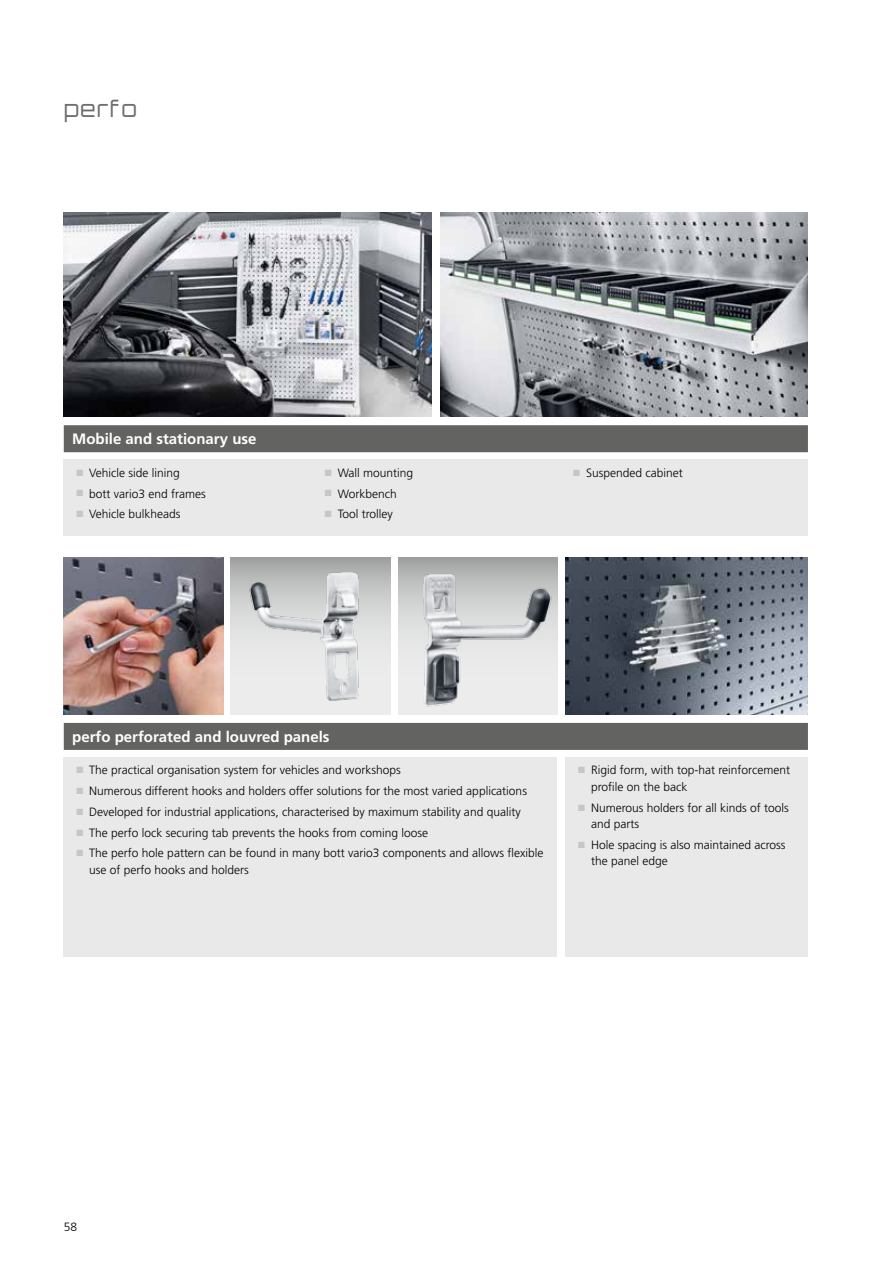
<style>
.page{position:relative;width:893px;height:1263px;background:#fff}
.page>*{position:absolute;margin:0;border:0;box-sizing:border-box;transform-origin:0 0}
.t1{font:300 22.5px "Orbitron CE";color:#6f6f6e}
.t2{font:700 15px "Frutiger LT Pro";color:#fff}
.t3{font:300 12px/16.5px "Frutiger LT Pro";color:#000}
.s1{color:#c5c6c6}
</style>
<div class="page">
<img style="left:440px;top:213px;width:368px;height:204px">
<img style="left:231px;top:557px;width:159px;height:157px">
<img style="left:64px;top:557px;width:159px;height:157px">
<img style="left:398px;top:557px;width:159px;height:157px">
<img style="left:566px;top:557px;width:242px;height:157px">
<img style="left:64px;top:213px;width:368px;height:204px">
<div style="left:64px;top:757px;width:493px;height:199px;background:#e9e9e9"></div>
<div style="left:566px;top:757px;width:242px;height:199px;background:#e9e9e9"></div>
<div style="left:64px;top:459px;width:744px;height:77px;background:#e9e9e9"></div>
<div style="left:64px;top:723px;width:744px;height:27px;background:#636362"></div>
<div style="left:64px;top:425px;width:744px;height:27px;background:#636362"></div>
<h1 class="t1" style="left:64px;top:95px;width:75px">perf o</h1>
<p class="t2" style="left:72px;top:430px;width:186px">Mobile and stationary use</p>
<p class="t3" style="left:77px;top:464px;width:105px"><span class="s1">■</span> Vehicle side lining</p>
<p class="t3" style="left:77px;top:485px;width:131px"><span class="s1">■</span> bott vario3 end frames</p>
<p class="t3" style="left:77px;top:506px;width:106px"><span class="s1">■</span> Vehicle bulkheads</p>
<p class="t3" style="left:325px;top:464px;width:90px"><span class="s1">■</span> Wall mounting</p>
<p class="t3" style="left:325px;top:485px;width:73px"><span class="s1">■</span> Workbench</p>
<p class="t3" style="left:325px;top:506px;width:69px"><span class="s1">■</span> Tool trolley</p>
<p class="t3" style="left:573px;top:464px;width:111px"><span class="s1">■</span> Suspended cabinet</p>
<p class="t2" style="left:72px;top:728px;width:259px">perfo perforated and louvred panels</p>
<p class="t3" style="left:77px;top:762px;width:326px"><span class="s1">■</span> The practical organisation system for vehicles and workshops</p>
<p class="t3" style="left:77px;top:783px;width:452px"><span class="s1">■</span> Numerous different hooks and holders offer solutions for the most varied applications</p>
<p class="t3" style="left:77px;top:804px;width:446px"><span class="s1">■</span> Developed for industrial applications, characterised by maximum stability and quality</p>
<p class="t3" style="left:77px;top:824px;width:353px"><span class="s1">■</span> The perfo lock securing tab prevents the hooks from coming loose</p>
<p class="t3" style="left:89px;top:845px;width:456px;text-indent:-13px"><span class="s1">■</span> The perfo hole pattern can be found in many bott vario3 components and allows flexible use of perfo hooks and holders</p>
<p class="t3" style="left:591px;top:762px;width:200px;text-indent:-13px"><span class="s1">■</span> Rigid form, with top-hat reinforcement profile on the back</p>
<p class="t3" style="left:591px;top:799px;width:199px;text-indent:-13px"><span class="s1">■</span> Numerous holders for all kinds of tools and parts</p>
<p class="t3" style="left:591px;top:837px;width:196px;text-indent:-13px"><span class="s1">■</span> Hole spacing is also maintained across the panel edge</p>
<p class="t3" style="left:64px;top:1219px;width:15px">58</p>
</div>
